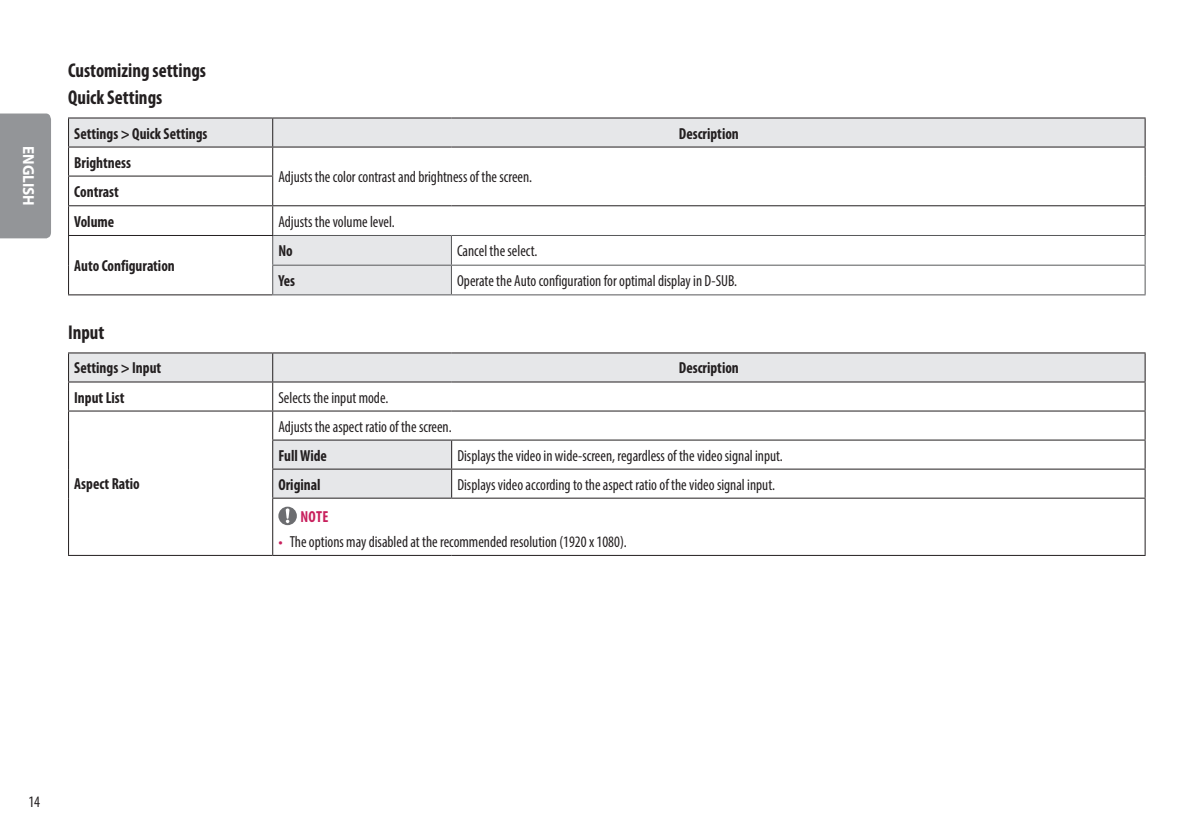
<style>
.page{position:relative;width:1191px;height:840px;background:#fff}
.page>*{position:absolute;margin:0;border:0;box-sizing:border-box;transform-origin:0 0}
.Title3{font:700 condensed 20px "Myriad Pro";color:#231f20;scale:.95 1}
.Body{font:condensed 16px "Myriad Pro";color:#231f20;scale:.95 1}
.Body_Bold{font:700 condensed 16px "Myriad Pro";color:#231f20;scale:.95 1}
.Body_Bold_Center{font:700 condensed 16px "Myriad Pro";color:#231f20;scale:.95 1}
.t1{font:700 16px "Myriad Pro";color:#fff;scale:.95 1}
.Warning{font:700 condensed 16px "Myriad Pro";color:#c8205d;scale:.95 1}
.s1{font-family:"LG Smart";font-stretch:normal;color:#c8205d}
</style>
<div class="page">
<div style="left:0;top:113px;width:51px;height:125px;background:#939598"></div>
<hr style="left:68px;top:117px;width:205px;height:1px;background:#231f20">
<hr style="left:273px;top:117px;width:178px;height:1px;background:#231f20">
<hr style="left:451px;top:117px;width:694px;height:1px;background:#231f20">
<svg style="left:68px;top:118px;width:1077px;height:177px"></svg>
<hr style="left:68px;top:175px;width:205px;height:1px;background:#231f20">
<div style="left:69px;top:353px;width:1075px;height:28px;background:#e6e7e9"></div>
<svg style="left:69px;top:382px;width:1075px;height:172px"></svg>
<hr style="left:68px;top:352px;width:205px;height:1px;background:#231f20">
<hr style="left:273px;top:352px;width:178px;height:1px;background:#231f20">
<hr style="left:451px;top:352px;width:694px;height:1px;background:#231f20">
<hr style="left:68px;top:554px;width:205px;height:1px;background:#231f20">
<hr style="left:273px;top:381px;width:178px;height:1px;background:#231f20">
<hr style="left:451px;top:381px;width:694px;height:1px;background:#231f20">
<hr style="left:273px;top:410px;width:178px;height:1px;background:#231f20">
<hr style="left:451px;top:410px;width:694px;height:1px;background:#231f20">
<hr style="left:451px;top:439px;width:694px;height:1px;background:#231f20">
<hr style="left:272px;top:439px;width:179px;height:1px;background:#231f20">
<hr style="left:272px;top:468px;width:179px;height:1px;background:#231f20">
<svg style="left:451px;top:440px;width:1px;height:57px"></svg>
<hr style="left:68px;top:381px;width:205px;height:1px;background:#231f20">
<hr style="left:68px;top:410px;width:205px;height:1px;background:#231f20">
<svg style="left:68px;top:353px;width:1px;height:145px"></svg>
<svg style="left:272px;top:353px;width:1px;height:144px"></svg>
<hr style="left:68px;top:498px;width:1px;height:56px;background:#231f20">
<hr style="left:272px;top:498px;width:1px;height:56px;background:#231f20">
<hr style="left:272px;top:497px;width:179px;height:1px;background:#231f20">
<hr style="left:451px;top:497px;width:694px;height:1px;background:#231f20">
<hr style="left:1144px;top:498px;width:1px;height:56px;background:#231f20">
<hr style="left:273px;top:554px;width:178px;height:1px;background:#231f20">
<hr style="left:451px;top:554px;width:694px;height:1px;background:#231f20">
<hr style="left:451px;top:468px;width:694px;height:1px;background:#231f20">
<svg style="left:1144px;top:353px;width:1px;height:144px"></svg>
<svg style="left:278px;top:506px;width:19px;height:19px"></svg>
<p class="t1" style="left:39px;top:146px;width:64px;rotate:90deg">ENGLISH</p>
<p class="Title3" style="left:68px;top:58px;width:147px">Customizing settings</p>
<p class="Title3" style="left:68px;top:85px;width:101px">Quick Settings</p>
<p class="Body_Bold" style="left:74px;top:123px;width:142px">Settings &gt; Quick Settings</p>
<p class="Body_Bold_Center" style="left:679px;top:123px;width:65px">Description</p>
<p class="Body_Bold" style="left:74px;top:152px;width:61px">Brightness</p>
<p class="Body" style="left:278px;top:167px;width:269px">Adjusts the color contrast and brightness of the screen.</p>
<p class="Body_Bold" style="left:74px;top:181px;width:49px">Contrast</p>
<p class="Body_Bold" style="left:74px;top:211px;width:44px">Volume</p>
<p class="Body" style="left:278px;top:211px;width:124px">Adjusts the volume level.</p>
<p class="Body_Bold" style="left:74px;top:256px;width:107px">Auto Configuration</p>
<p class="Body_Bold" style="left:278px;top:241px;width:17px">No</p>
<p class="Body" style="left:457px;top:241px;width:86px">Cancel the select.</p>
<p class="Body_Bold" style="left:278px;top:270px;width:19px">Yes</p>
<p class="Body" style="left:457px;top:271px;width:296px">Operate the Auto configuration for optimal display in D-SUB.</p>
<p class="Title3" style="left:68px;top:319px;width:40px">Input</p>
<p class="Body_Bold" style="left:74px;top:358px;width:93px">Settings &gt; Input</p>
<p class="Body_Bold_Center" style="left:679px;top:358px;width:65px">Description</p>
<p class="Body_Bold" style="left:74px;top:387px;width:55px">Input List</p>
<p class="Body" style="left:278px;top:387px;width:117px">Selects the input mode.</p>
<p class="Body_Bold" style="left:74px;top:473px;width:71px">Aspect Ratio</p>
<p class="Body" style="left:278px;top:416px;width:184px">Adjusts the aspect ratio of the screen.</p>
<p class="Body_Bold" style="left:278px;top:445px;width:53px">Full Wide</p>
<p class="Body" style="left:457px;top:445px;width:344px">Displays the video in wide-screen, regardless of the video signal input.</p>
<p class="Body_Bold" style="left:278px;top:474px;width:46px">Original</p>
<p class="Body" style="left:457px;top:474px;width:336px">Displays video according to the aspect ratio of the video signal input.</p>
<p class="Warning" style="left:300px;top:506px;width:31px">NOTE</p>
<p class="Body" style="left:278px;top:531px;width:368px"><span class="s1">•</span> The options may disabled at the recommended resolution (1920 x 1080).</p>
<p class="Body" style="left:28px;top:791px;width:14px">14</p>
</div>
